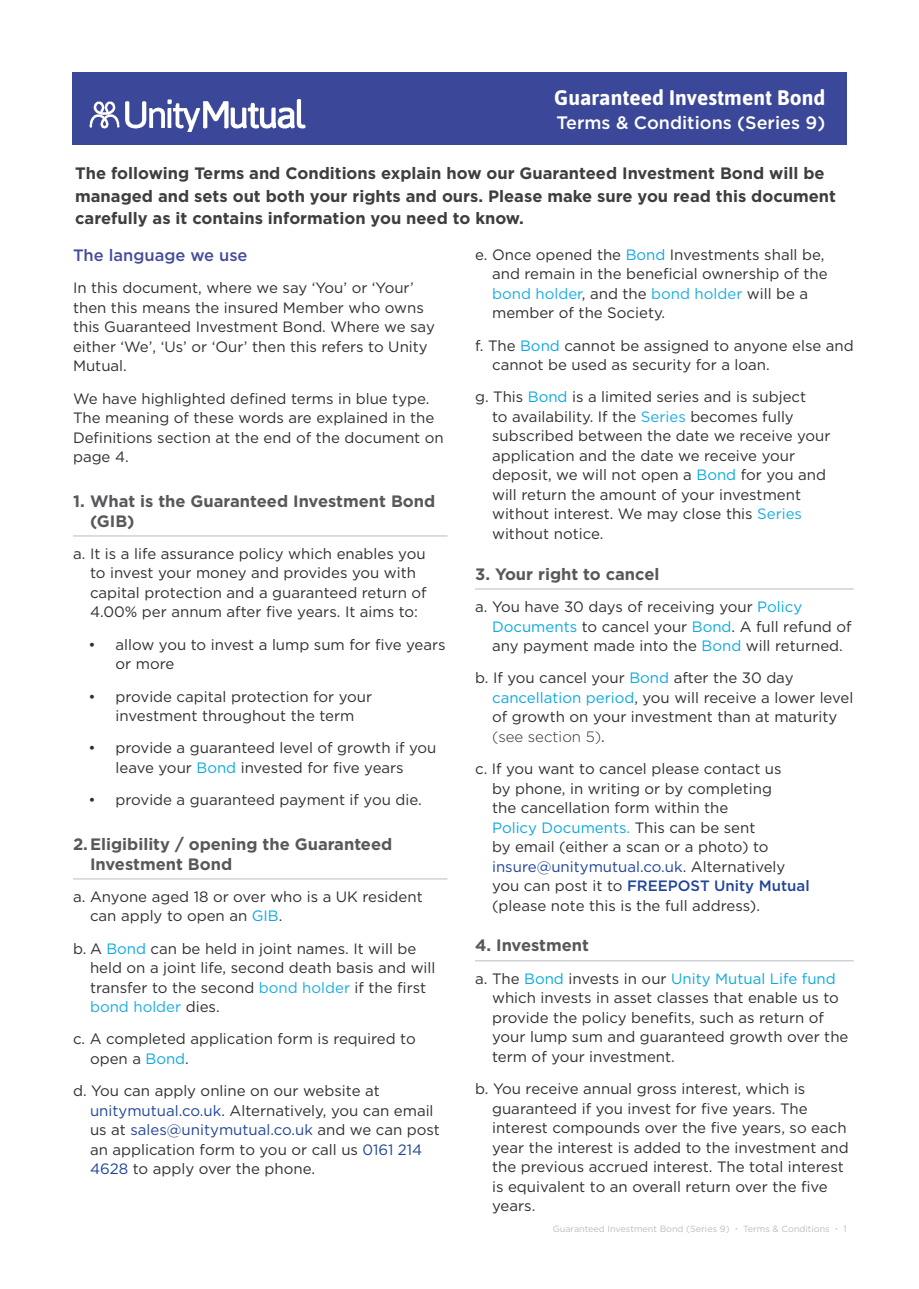
<style>
.page{position:relative;width:919px;height:1289px;background:#fff}
.page>*{position:absolute;margin:0;border:0;box-sizing:border-box;transform-origin:0 0}
.t1{font:700 21px "Asap";color:#fff}
.t2{font:500 18px "Gotham";color:#fff}
.t3{font:700 16.5px/22.5px "Gotham";color:#3e3e3f}
.Body_Title_w_line_br{font:700 16.5px/19.5px "Gotham";color:#57585a}
.Body_Indented{font:500 16.5px "Gotham";color:#454d9b}
.Body_Indented-2{font:15px/19.5px "Gotham";color:#312f30}
.t4{font:9px "Gotham";color:#bcbdc0}
.s1{color:#0ca9e0}
.s2{color:#18ade2}
.s3{font-weight:300}
.s4{color:#214599}
.s5{font-weight:500;color:#214599}
.s6{font-size:6px}
</style>
<div class="page">
<div style="left:72px;top:72px;width:774px;height:73px;background:#3b4798"></div>
<img style="left:89px;top:99px;width:217px;height:33px">
<hr style="left:73px;top:535px;width:374px;height:1px;background:#d1d2d4">
<hr style="left:73px;top:878px;width:374px;height:1px;background:#d1d2d4">
<hr style="left:475px;top:588px;width:378px;height:1px;background:#d1d2d4">
<hr style="left:475px;top:959px;width:378px;height:2px;background:#d1d2d4">
<h1 class="t1" style="left:554px;top:83px;width:272px">Guaranteed Investment Bond</h1>
<p class="t2" style="left:556px;top:111px;width:270px">Terms &amp; Conditions (Series 9)</p>
<p class="t3" style="left:75px;top:162px;width:762px">The following Terms and Conditions explain how our Guaranteed Investment Bond will be managed and sets out both your rights and ours. Please make sure you read this document carefully as it contains information you need to know.</p>
<p class="Body_Indented-2" style="left:492px;top:244px;width:337px;text-indent:-17px">e. Once opened the <span class="s1">Bond</span> Investments shall be, and remain in the beneficial ownership of the <span class="s2">bond holder</span>, and the <span class="s2">bond holder</span> will be a member of the Society.</p>
<p class="Body_Indented-2" style="left:492px;top:335px;width:363px;text-indent:-17px">f. The <span class="s1">Bond</span> cannot be assigned to anyone else and cannot be used as security for a loan.</p>
<p class="Body_Indented-2" style="left:492px;top:387px;width:340px;text-indent:-17px">g. This <span class="s1">Bond</span> is a limited series and is subject<br>to availability. If the <span class="s2">Series</span> becomes fully subscribed between the date we receive your application and the date we receive your deposit, we will not open a <span class="s1">Bond</span> for you and will return the amount of your investment without interest. We may close this <span class="s2">Series </span>without notice.</p>
<p class="Body_Title_w_line_br" style="left:475px;top:564px;width:186px">3. Your right to cancel</p>
<p class="Body_Indented-2" style="left:492px;top:596px;width:361px;text-indent:-17px">a. You have 30 days of receiving your <span class="s1">Policy<br>Documents</span> to cancel your <span class="s1">Bond</span>. A full refund of any payment made into the <span class="s1">Bond</span> will returned.</p>
<p class="Body_Indented-2" style="left:492px;top:668px;width:363px;text-indent:-17px">b. If you cancel your <span class="s1">Bond</span> after the 30 day <span class="s1">cancellation period</span>, you will receive a lower level of growth on your investment than at maturity <span class="s3">(see section 5)</span>.</p>
<p class="Body_Indented-2" style="left:492px;top:758px;width:319px;text-indent:-17px">c. If you want to cancel please contact us<br>by phone, in writing or by completing<br>the cancellation form within the<br><span class="s1">Policy Documents.</span> This can be sent<br>by email (either a scan or a photo) to <span class="s4">insure@unitymutual.co.uk</span>. Alternatively you can post it to <span class="s5">FREEPOST Unity Mutual </span>(please note this is the full address).</p>
<p class="Body_Title_w_line_br" style="left:475px;top:935px;width:115px">4. Investment</p>
<p class="Body_Indented-2" style="left:492px;top:968px;width:358px;text-indent:-17px">a. The <span class="s1">Bond</span> invests in our <span class="s1">Unity Mutual Life fund </span>which invests in asset classes that enable us to provide the policy benefits, such as return of your lump sum and guaranteed growth over the term of your investment.</p>
<p class="Body_Indented-2" style="left:492px;top:1078px;width:358px;text-indent:-17px">b. You receive annual gross interest, which is guaranteed if you invest for five years. The interest compounds over the five years, so each year the interest is added to the investment and the previous accrued interest. The total interest is equivalent to an overall return over the five years.</p>
<p class="t4" style="left:552px;top:1223px;width:295px">Guaranteed Investment Bond (Series 9) <span class="s6">•</span> Terms &amp; Conditions <span class="s6">•</span> 1</p>
<p class="Body_Indented" style="left:73px;top:244px;width:176px">The language we use</p>
<p class="Body_Indented-2" style="left:73px;top:278px;width:363px">In this document, where we say ‘You’ or ‘Your’ then this means the insured Member who owns this Guaranteed Investment Bond. Where we say either ‘We’, ‘Us’ or ‘Our’ then this refers to Unity Mutual.</p>
<p class="Body_Indented-2" style="left:73px;top:388px;width:372px">We have highlighted defined terms in blue type.<br>The meaning of these words are explained in the Definitions section at the end of the document on page 4.</p>
<p class="Body_Title_w_line_br" style="left:90px;top:491px;width:347px;text-indent:-17px">1. What is the Guaranteed Investment Bond (GIB)</p>
<p class="Body_Indented-2" style="left:90px;top:543px;width:338px;text-indent:-17px">a. It is a life assurance policy which enables you to invest your money and provides you with capital protection and a guaranteed return of 4.00% per annum after five years. It aims to:</p>
<p class="Body_Indented-2" style="left:116px;top:634px;width:331px;text-indent:-27px">• allow you to invest a lump sum for five years or more</p>
<p class="Body_Indented-2" style="left:116px;top:686px;width:258px;text-indent:-27px">• provide capital protection for your investment throughout the term</p>
<p class="Body_Indented-2" style="left:89px;top:738px;width:349px;text-align:center">• provide a guaranteed level of growth if you leave your <span class="s1">Bond</span> invested for five years</p>
<p class="Body_Indented-2" style="left:89px;top:789px;width:334px">• provide a guaranteed payment if you die.</p>
<p class="Body_Title_w_line_br" style="left:90px;top:834px;width:304px;text-indent:-17px">2.Eligibility / opening the Guaranteed<br>Investment Bond</p>
<p class="Body_Indented-2" style="left:90px;top:886px;width:334px;text-indent:-17px">a. Anyone aged 18 or over who is a UK resident can apply to open an <span class="s1">GIB</span>.</p>
<p class="Body_Indented-2" style="left:90px;top:938px;width:347px;text-indent:-17px">b. A <span class="s1">Bond</span> can be held in joint names. It will be held on a joint life, second death basis and will transfer to the second <span class="s2">bond holder</span> if the first <span class="s2">bond holder</span> dies.</p>
<p class="Body_Indented-2" style="left:90px;top:1029px;width:327px;text-indent:-17px">c. A completed application form is required to open a <span class="s1">Bond</span>.</p>
<p class="Body_Indented-2" style="left:90px;top:1080px;width:351px;text-indent:-17px">d. You can apply online on our website at <span class="s4">unitymutual.co.uk</span>. Alternatively, you can email us at <span class="s4">sales@unitymutual.co.uk</span> and we can post an application form to you or call us <span class="s4">0161 214<br>4628</span> to apply over the phone.</p>
</div>
